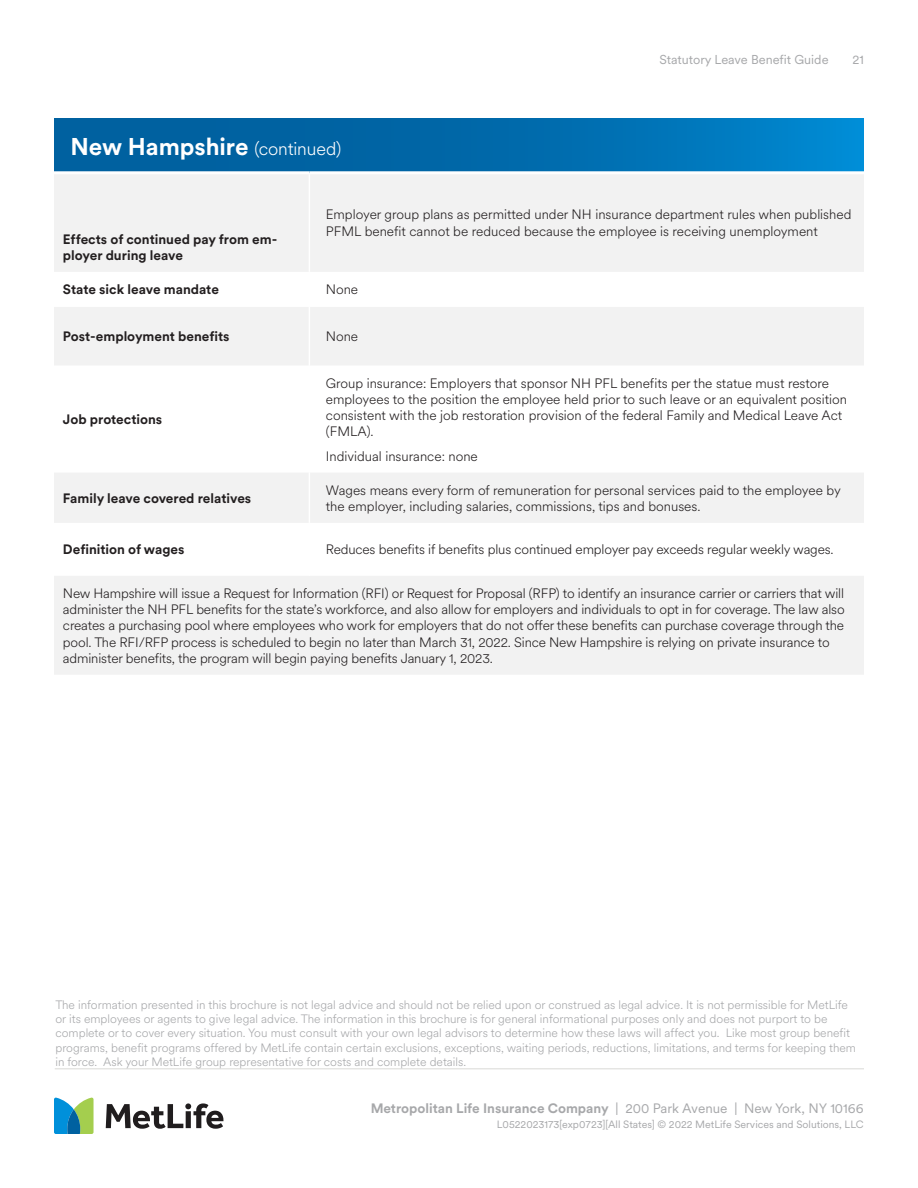
<style>
.page{position:relative;width:918px;height:1188px;background:#fff}
.page>*{position:absolute;margin:0;border:0;box-sizing:border-box;transform-origin:0 0}
.Section_Head{font:700 24px "Met Life Circular";color:#fff}
.Table_Body{font:300 13.5px/16.2px "Met Life Circular";letter-spacing:-.01em;color:#231f20}
.Table_Subeads{font:700 13.5px/16.2px "Met Life Circular";color:#231f20}
.t1{font:700 13.5px "Met Life Circular";color:#a7a8aa}
.t2{font:12.75px "Met Life Circular";color:#a7a8aa}
.Table_Body-2{font:300 12px/14.4px "Met Life Circular";color:#a7a8aa}
.t3{font:10.5px "Met Life Circular";color:#a7a8aa}
.s1{font-weight:300;font-size:18px}
.s2{font-weight:400}
</style>
<div class="page">
<svg style="left:106px;top:1103px;width:117px;height:26px"></svg>
<svg style="left:54px;top:1097px;width:40px;height:37px"></svg>
<hr style="left:55px;top:1068px;width:809px;height:1px;background:#d9d9d6">
<div style="left:54px;top:119px;width:810px;height:54px;background:linear-gradient(to right,#005895,#0082c8)"></div>
<svg style="left:54px;top:175px;width:810px;height:499px;fill:#f2f2f2"></svg>
<hr style="left:309px;top:174px;width:1px;height:98px;background:#fff">
<hr style="left:309px;top:272px;width:1px;height:35px;background:#fff">
<hr style="left:309px;top:307px;width:1px;height:58px;background:#fff">
<hr style="left:309px;top:365px;width:1px;height:108px;background:#fff">
<hr style="left:309px;top:473px;width:1px;height:50px;background:#fff">
<hr style="left:309px;top:523px;width:1px;height:53px;background:#fff">
<hr style="left:54px;top:171px;width:255px;height:3px;background:#fff">
<hr style="left:309px;top:171px;width:555px;height:3px;background:#fff">
<p class="Section_Head" style="left:70px;top:130px;width:272px">New Hampshire <span class="s1">(continued)</span></p>
<p class="t2" style="left:659px;top:51px;width:171px">Statutory Leave Benefit Guide</p>
<p class="t2" style="left:853px;top:51px;width:13px">21</p>
<p class="Table_Subeads" style="left:63px;top:230px;width:216px">Effects of continued pay from em&shy;ployer during leave</p>
<p class="Table_Body" style="left:326px;top:206px;width:527px">Employer group plans as permitted under NH insurance department rules when published<br>PFML benefit cannot be reduced because the employee is receiving unemployment</p>
<p class="Table_Subeads" style="left:63px;top:281px;width:157px">State sick leave mandate</p>
<p class="Table_Body" style="left:326px;top:281px;width:34px">None</p>
<p class="Table_Subeads" style="left:63px;top:328px;width:168px">Post-employment benefits</p>
<p class="Table_Body" style="left:326px;top:328px;width:34px">None</p>
<p class="Table_Subeads" style="left:63px;top:411px;width:101px">Job protections</p>
<p class="Table_Body" style="left:326px;top:374px;width:523px">Group insurance: Employers that sponsor NH PFL benefits per the statue must restore employees to the position the employee held prior to such leave or an equivalent position consistent with the job restoration provision of the federal Family and Medical Leave Act (FMLA).</p>
<p class="Table_Body" style="left:326px;top:447px;width:153px">Individual insurance: none</p>
<p class="Table_Subeads" style="left:63px;top:489px;width:190px">Family leave covered relatives</p>
<p class="Table_Body" style="left:326px;top:481px;width:516px">Wages means every form of remuneration for personal services paid to the employee by the employer, including salaries, commissions, tips and bonuses.</p>
<p class="Table_Subeads" style="left:63px;top:541px;width:123px">Definition of wages</p>
<p class="Table_Body" style="left:326px;top:541px;width:509px">Reduces benefits if benefits plus continued employer pay exceeds regular weekly wages.</p>
<p class="Table_Body" style="left:63px;top:585px;width:783px">New Hampshire will issue a Request for Information (RFI) or Request for Proposal (RFP) to identify an insurance carrier or carriers that will administer the NH PFL benefits for the state’s workforce, and also allow for employers and individuals to opt in for coverage. The law also creates a purchasing pool where employees who work for employers that do not offer these benefits can purchase coverage through the pool. The RFI/RFP process is scheduled to begin no later than March 31, 2022. Since New Hampshire is relying on private insurance to administer benefits, the program will begin paying benefits January 1, 2023.</p>
<p class="Table_Body-2" style="left:55px;top:997px;width:802px">The information presented in this brochure is not legal advice and should not be relied upon or construed as legal advice. It is not permissible for MetLife or its employees or agents to give legal advice. The information in this brochure is for general informational purposes only and does not purport to be complete or to cover every situation. You must consult with your own legal advisors to determine how these laws will affect you. Like most group benefit programs, benefit programs offered by MetLife contain certain exclusions, exceptions, waiting periods, reductions, limitations, and terms for keeping them in force. Ask your MetLife group representative for costs and complete details.</p>
<p class="t1" style="left:371px;top:1098px;width:494px">Metropolitan Life Insurance Company <span class="s2">| 200 Park Avenue | New York, NY 10166</span></p>
<p class="t3" style="left:497px;top:1117px;width:368px">L0522023173[exp0723][All States] © 2022 MetLife Services and Solutions, LLC</p>
</div>
